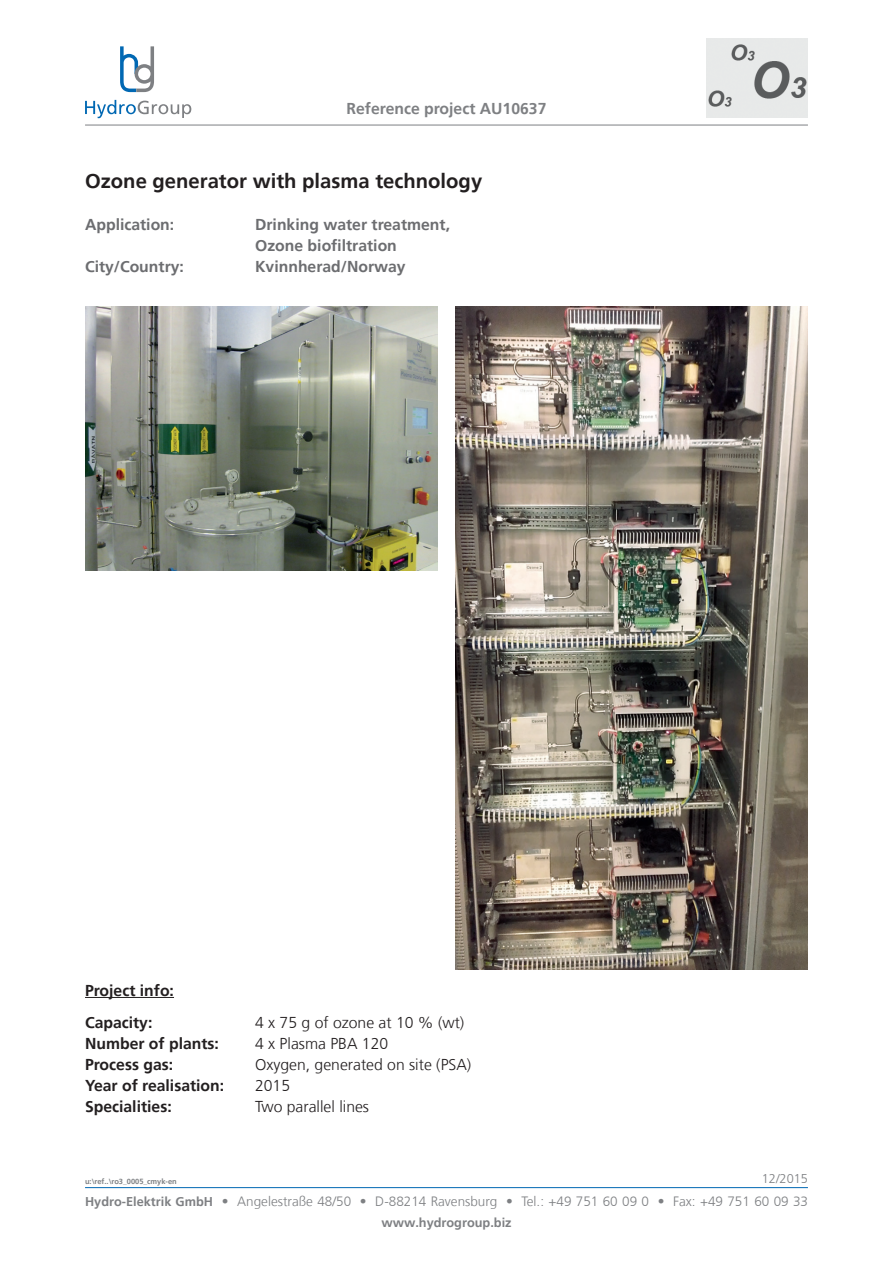
<style>
.page{position:relative;width:893px;height:1263px;background:#fff}
.page>*{position:absolute;margin:0;border:0;box-sizing:border-box;transform-origin:0 0}
.t1{font:700 20.25px "Frutiger";color:#231f20}
.t2{font:700 15.75px/21px "Frutiger";color:#6c6d70}
.t3{font:300 15.75px "Frutiger";color:#231f20}
.t4{font:700 15.75px/31.5px "Frutiger";color:#231f20}
.t5{font:700 15.75px "Frutiger";color:#7e8083}
.t6{font:300 13.5px "Frutiger";color:#7e8083}
.t7{font:700 12.75px "Frutiger";color:#7e8083}
.t8{font:300 12.75px "Frutiger";color:#7e8083}
.t9{font:700 7.5px "Frutiger";color:#7e8083}
.s1{font-weight:700;font-size:12.75px}
</style>
<div class="page">
<hr style="left:85px;top:1187px;width:723px;height:1px;background:#0168b3">
<svg style="left:85px;top:100px;width:106px;height:18px"></svg>
<svg style="left:120px;top:46px;width:34px;height:46px"></svg>
<hr style="left:85px;top:125px;width:723px;height:1px;background:#7e8083">
<img style="left:706px;top:38px;width:102px;height:79px">
<img style="left:85px;top:306px;width:353px;height:265px">
<hr style="left:85px;top:997px;width:89px;height:1px;background:#231f20">
<img style="left:455px;top:306px;width:353px;height:663px">
<p class="t5" style="left:347px;top:99px;width:201px">Reference project AU10637</p>
<h1 class="t1" style="left:85px;top:169px;width:399px">Ozone generator with plasma technology</h1>
<p class="t2" style="left:85px;top:214px;width:91px">Application:</p>
<p class="t2" style="left:255px;top:214px;width:196px">Drinking water treatment,<br>Ozone biofiltration</p>
<p class="t2" style="left:85px;top:256px;width:100px">City/Country:</p>
<p class="t2" style="left:255px;top:256px;width:152px">Kvinnherad/Norway</p>
<p class="t4" style="left:85px;top:975px;width:90px">Project info:<br>Capacity:</p>
<p class="t3" style="left:255px;top:1013px;width:211px">4 x 75 g of ozone at 10 % (wt)</p>
<p class="t4" style="left:85px;top:1027px;width:135px">Number of plants:</p>
<p class="t3" style="left:255px;top:1034px;width:135px">4 x Plasma PBA 120</p>
<p class="t4" style="left:85px;top:1048px;width:90px">Process gas:</p>
<p class="t3" style="left:255px;top:1055px;width:218px">Oxygen, generated on site (PSA)</p>
<p class="t4" style="left:85px;top:1069px;width:141px">Year of realisation:</p>
<p class="t3" style="left:255px;top:1076px;width:37px">2015</p>
<p class="t4" style="left:85px;top:1090px;width:88px">Specialities:</p>
<p class="t3" style="left:255px;top:1097px;width:115px">Two parallel lines</p>
<p class="t9" style="left:85px;top:1176px;width:93px">u:\ref..\ro3_0005_cmyk-en</p>
<p class="t8" style="left:762px;top:1171px;width:48px">12/2015</p>
<p class="t6" style="left:85px;top:1194px;width:724px"><span class="s1">Hydro-Elektrik GmbH</span> • Angelestraße 48/50 • D-88214 Ravensburg • Tel.: +49 751 60 09 0 • Fax: +49 751 60 09 33</p>
<p class="t7" style="left:381px;top:1215px;width:132px">www.hydrogroup.biz</p>
</div>
